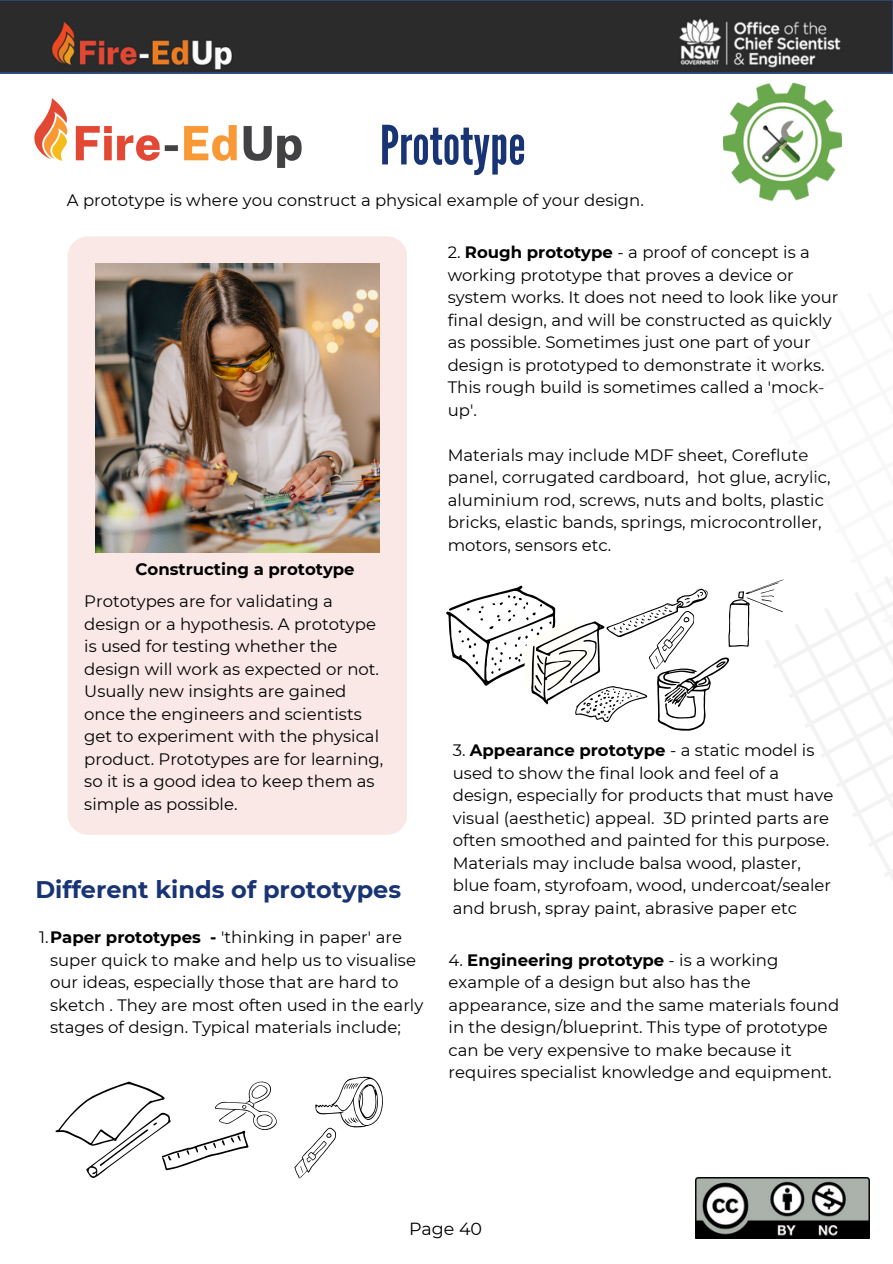
<style>
.page{position:relative;width:893px;height:1264px;background:#fff}
.page>*{position:absolute;margin:0;border:0;box-sizing:border-box;transform-origin:0 0}
.t1{font:54px "League Gothic";color:#193475}
.t2{font:700 24px "Montserrat";color:#193475}
.t3{font:17.55px "Montserrat";color:#000}
.t4{font:16.5px/22.5px "Montserrat";color:#000}
.t5{font:700 16.5px "Montserrat";color:#000}
.s1{font-weight:700}
</style>
<div class="page">
<div style="left:67px;top:236px;width:340px;height:598px;background:#f9e8e6;border-radius:21px"></div>
<img style="left:95px;top:263px;width:285px;height:289px">
<svg style="left:294px;top:1076px;width:89px;height:102px"></svg>
<svg style="left:55px;top:1081px;width:221px;height:96px"></svg>
<svg style="left:446px;top:73px;width:446px;height:805px"></svg>
<svg style="left:771px;top:385px;width:121px;height:30px"></svg>
<svg style="left:755px;top:73px;width:137px;height:312px"></svg>
<img style="left:723px;top:83px;width:118px;height:118px">
<img style="left:695px;top:1177px;width:174px;height:61px">
<img style="left:0;top:0;width:892px;height:73px">
<img style="left:35px;top:98px;width:266px;height:69px">
<h1 class="t1" style="left:380px;top:114px;width:147px">Prototype</h1>
<p class="t4" style="left:67px;top:189px;width:578px">A prototype is where you construct a physical example of your design.</p>
<p class="t5" style="left:135px;top:559px;width:221px">Constructing a prototype</p>
<p class="t4" style="left:84px;top:590px;width:300px">Prototypes are for validating a design or a hypothesis. A prototype is used for testing whether the design will work as expected or not.<br>Usually new insights are gained once the engineers and scientists get to experiment with the physical product. Prototypes are for learning, so it is a good idea to keep them as simple as possible.</p>
<h2 class="t2" style="left:35px;top:874px;width:367px">Different kinds of prototypes</h2>
<p class="t4" style="left:50px;top:926px;width:374px;text-indent:-11px">1.<span class="s1">Paper prototypes -</span> 'thinking in paper' are super quick to make and help us to visualise our ideas, especially those that are hard to sketch . They are most often used in the early stages of design. Typical materials include;</p>
<p class="t4" style="left:447px;top:241px;width:392px">2. <span class="s1">Rough prototype</span> - a proof of concept is a working prototype that proves a device or system works. It does not need to look like your final design, and will be constructed as quickly as possible. Sometimes just one part of your design is prototyped to demonstrate it works.<br>This rough build is sometimes called a 'mock&shy;up'.</p>
<p class="t4" style="left:447px;top:443px;width:384px">Materials may include MDF sheet, Coreflute panel, corrugated cardboard, hot glue, acrylic, aluminium rod, screws, nuts and bolts, plastic bricks, elastic bands, springs, microcontroller, motors, sensors etc.</p>
<p class="t4" style="left:453px;top:739px;width:382px">3. <span class="s1">Appearance prototype</span> - a static model is used to show the final look and feel of a design, especially for products that must have visual (aesthetic) appeal. 3D printed parts are often smoothed and painted for this purpose.<br>Materials may include balsa wood, plaster, blue foam, styrofoam, wood, undercoat/sealer and brush, spray paint, abrasive paper etc</p>
<p class="t4" style="left:448px;top:948px;width:392px">4. <span class="s1">Engineering prototype</span> - is a working example of a design but also has the appearance, size and the same materials found in the design/blueprint. This type of prototype can be very expensive to make because it requires specialist knowledge and equipment.</p>
<p class="t3" style="left:409px;top:1217px;width:75px">Page 40</p>
</div>
